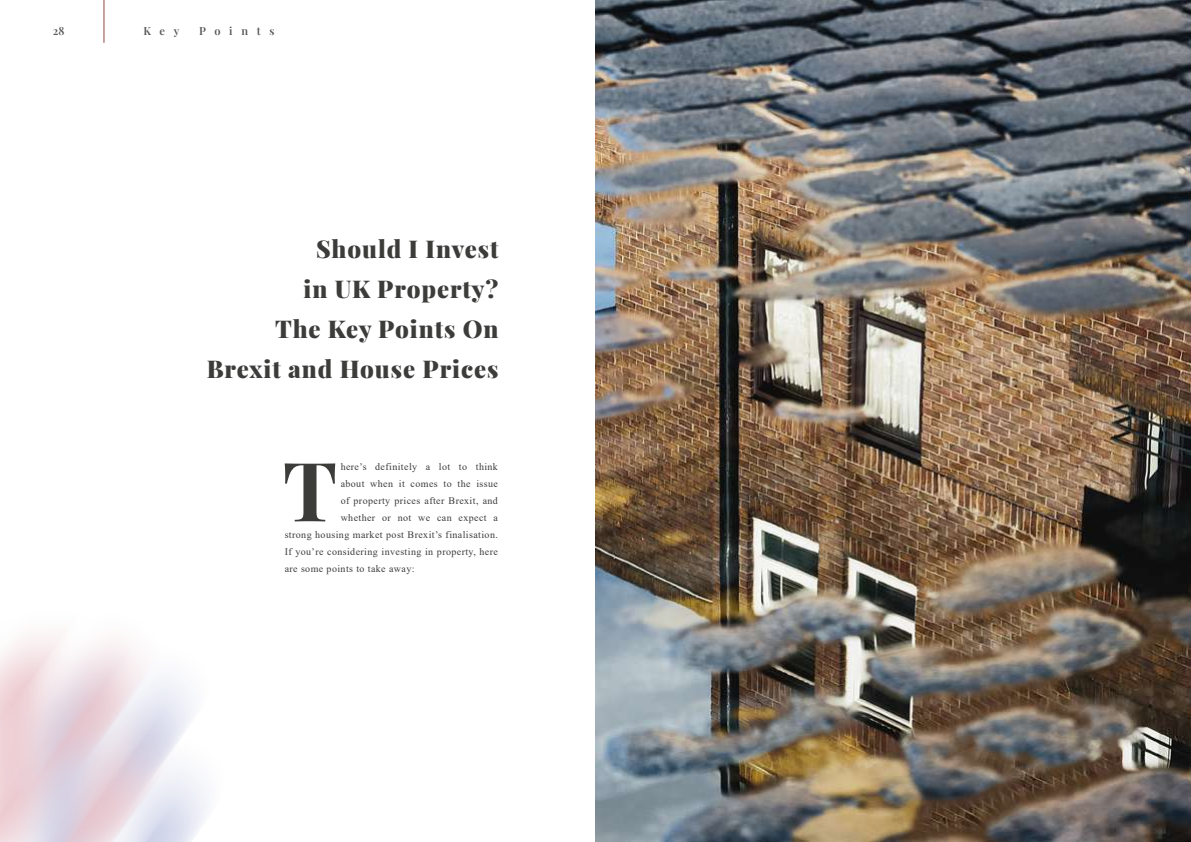
<style>
.page{position:relative;width:1191px;height:842px;background:#fff}
.page>*{position:absolute;margin:0;border:0;box-sizing:border-box;transform-origin:0 0}
.t1{font:700 81.9px "Playfair Display";color:#3c3c3b}
.t2{font:900 24px/40px "Playfair Display";letter-spacing:.04em;color:#3c3c3b;text-align:right}
.t3{font:600 11px "Playfair Display";letter-spacing:.785em;color:#575756}
.t4{font:10px "Times New Roman";letter-spacing:.04em;color:#3c3c3b}
</style>
<div class="page">
<hr style="left:104px;top:0;width:1px;height:43px;background:#914543">
<img style="left:595px;top:0;width:596px;height:842px">
<p class="t3" style="left:53px;top:22px;width:13px">28</p>
<p class="t3" style="left:143px;top:22px;width:37px">Key</p>
<p class="t3" style="left:199px;top:22px;width:77px">Points</p>
<h2 class="t2" style="left:207px;top:227px;width:293px">Should I Invest<br>in UK Property?<br>The Key Points On<br>Brexit and House Prices</h2>
<h1 class="t1" style="left:283px;top:426px;width:56px">T</h1>
<p class="t4" style="left:341px;top:460px;width:159px">here’s definitely a lot to think</p>
<p class="t4" style="left:341px;top:477px;width:159px">about when it comes to the issue</p>
<p class="t4" style="left:341px;top:494px;width:159px">of property prices after Brexit, and</p>
<p class="t4" style="left:341px;top:511px;width:159px">whether or not we can expect a</p>
<p class="t4" style="left:285px;top:528px;width:215px">strong housing market post Brexit’s finalisation.</p>
<p class="t4" style="left:285px;top:545px;width:215px">If you’re considering investing in property, here</p>
<p class="t4" style="left:285px;top:562px;width:131px">are some points to take away:</p>
</div>
